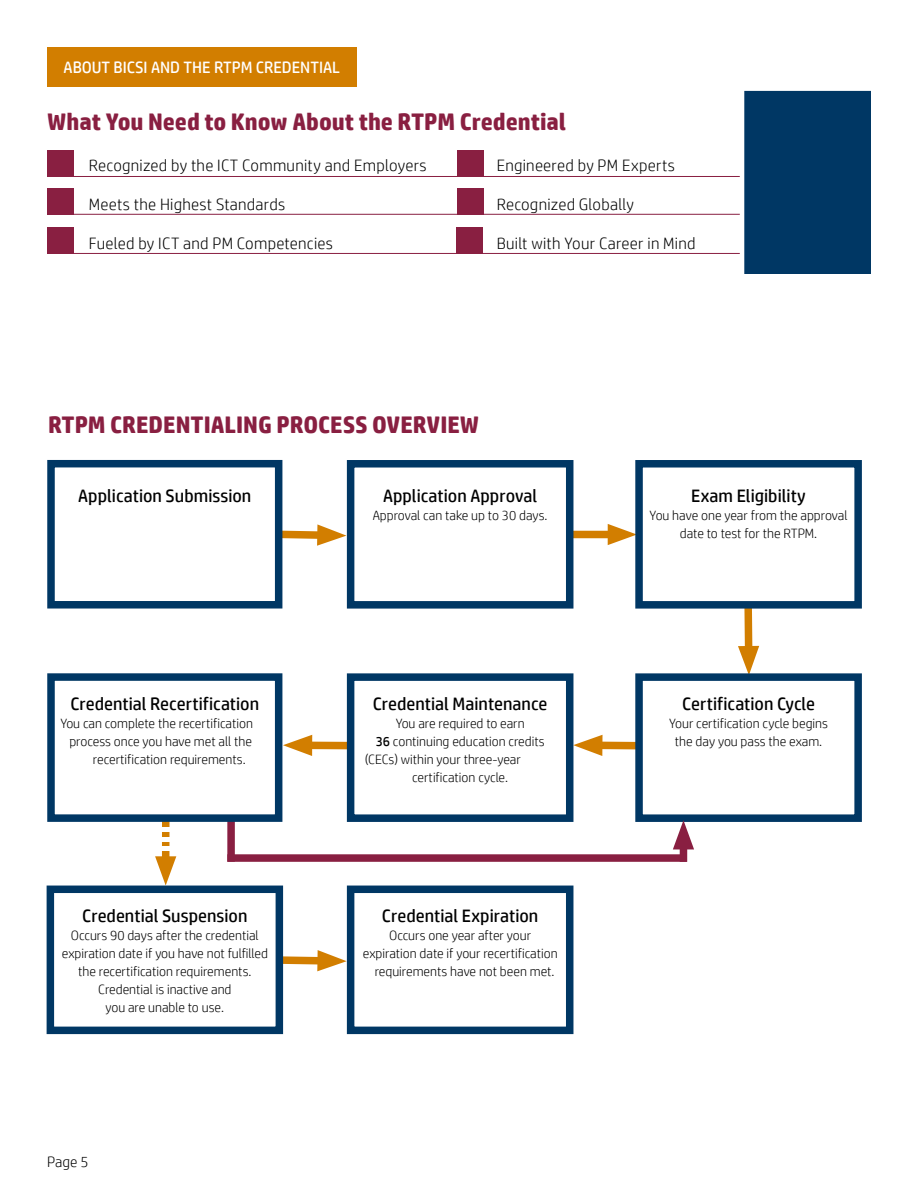
<style>
.page{position:relative;width:918px;height:1188px;background:#fff}
.page>*{position:absolute;margin:0;border:0;box-sizing:border-box;transform-origin:0 0}
.t1{font:700 24px "HP Simplified";color:#891f41}
.t2{font:18px "HP Simplified";color:#000}
.t3{font:300 16.5px "HP Simplified";letter-spacing:.015em;color:#000}
.t4{font:16.5px "HP Simplified";color:#fff}
.t5{font:300 15px "HP Simplified";color:#000}
.t6{font:300 13.5px/18px "HP Simplified";color:#000;text-align:center}
.s1{font-weight:400}
</style>
<div class="page">
<div style="left:227px;top:818px;width:8px;height:44px;background:#891f41"></div>
<div style="left:47px;top:150px;width:27px;height:27px;background:#891f41"></div>
<hr style="left:47px;top:176px;width:821px;height:1px;background:#891f41">
<div style="left:47px;top:188px;width:27px;height:27px;background:#891f41"></div>
<hr style="left:47px;top:214px;width:821px;height:1px;background:#891f41">
<div style="left:47px;top:227px;width:27px;height:27px;background:#891f41"></div>
<hr style="left:47px;top:253px;width:695px;height:1px;background:#891f41">
<div style="left:457px;top:150px;width:27px;height:27px;background:#891f41"></div>
<div style="left:457px;top:188px;width:27px;height:27px;background:#891f41"></div>
<div style="left:456px;top:227px;width:27px;height:27px;background:#891f41"></div>
<div style="left:744px;top:87px;width:127px;height:187px;background:#003764"></div>
<div style="left:47px;top:47px;width:309px;height:39px;background:#d27e00"></div>
<div style="left:162px;top:818px;width:8px;height:51px;background:#d27e00"></div>
<svg style="left:46px;top:856px;width:528px;height:179px"></svg>
<div style="left:227px;top:854px;width:460px;height:8px;background:#891f41"></div>
<div style="left:680px;top:837px;width:7px;height:25px;background:#891f41"></div>
<svg style="left:47px;top:459px;width:815px;height:390px"></svg>
<hr style="left:740px;top:87px;width:4px;height:198px;background:#fff">
<div style="left:556px;top:86px;width:319px;height:5px;background:#fff"></div>
<hr style="left:160px;top:827px;width:11px;height:4px;background:#fff">
<hr style="left:161px;top:837px;width:10px;height:4px;background:#fff">
<hr style="left:161px;top:847px;width:10px;height:4px;background:#fff">
<p class="t4" style="left:64px;top:56px;width:278px">ABOUT BICSI AND THE RTPM CREDENTIAL</p>
<h1 class="t1" style="left:47px;top:106px;width:520px">What You Need to Know About the RTPM Credential</h1>
<p class="t3" style="left:89px;top:154px;width:339px">Recognized by the ICT Community and Employers</p>
<p class="t3" style="left:89px;top:193px;width:198px">Meets the Highest Standards</p>
<p class="t3" style="left:89px;top:232px;width:246px">Fueled by ICT and PM Competencies</p>
<p class="t3" style="left:497px;top:154px;width:180px">Engineered by PM Experts</p>
<p class="t3" style="left:497px;top:193px;width:139px">Recognized Globally</p>
<p class="t3" style="left:497px;top:232px;width:200px">Built with Your Career in Mind</p>
<h1 class="t1" style="left:48px;top:409px;width:433px">RTPM CREDENTIALING PROCESS OVERVIEW</h1>
<h2 class="t2" style="left:78px;top:484px;width:175px">Application Submission</h2>
<h2 class="t2" style="left:383px;top:484px;width:156px">Application Approval</h2>
<p class="t6" style="left:373px;top:506px;width:176px">Approval can take up to 30 days.</p>
<h2 class="t2" style="left:70px;top:692px;width:190px">Credential Recertification</h2>
<p class="t6" style="left:60px;top:714px;width:194px">You can complete the recertification</p>
<p class="t6" style="left:69px;top:732px;width:184px">process once you have met all the</p>
<p class="t6" style="left:93px;top:750px;width:154px">recertification requirements.</p>
<h2 class="t2" style="left:82px;top:904px;width:167px">Credential Suspension</h2>
<p class="t6" style="left:62px;top:926px;width:208px">Occurs 90 days after the credential expiration date if you have not fulfilled the recertification requirements.<br>Credential is inactive and<br>you are unable to use.</p>
<p class="t5" style="left:47px;top:1152px;width:43px">Page 5</p>
<h2 class="t2" style="left:373px;top:692px;width:176px">Credential Maintenance</h2>
<p class="t6" style="left:396px;top:714px;width:131px">You are required to earn</p>
<p class="t6" style="left:376px;top:732px;width:171px"><span class="s1">36</span> continuing education credits</p>
<p class="t6" style="left:365px;top:750px;width:158px">(CECs) within your three-year</p>
<p class="t6" style="left:412px;top:768px;width:98px">certification cycle.</p>
<h2 class="t2" style="left:382px;top:904px;width:158px">Credential Expiration</h2>
<p class="t6" style="left:389px;top:926px;width:144px">Occurs one year after your</p>
<p class="t6" style="left:363px;top:944px;width:196px">expiration date if your recertification</p>
<p class="t6" style="left:375px;top:962px;width:181px">requirements have not been met.</p>
<h2 class="t2" style="left:691px;top:484px;width:116px">Exam Eligibility</h2>
<p class="t6" style="left:650px;top:506px;width:199px">You have one year from the approval date to test for the RTPM.</p>
<h2 class="t2" style="left:682px;top:692px;width:135px">Certification Cycle</h2>
<p class="t6" style="left:669px;top:714px;width:160px">Your certification cycle begins the day you pass the exam.</p>
</div>
